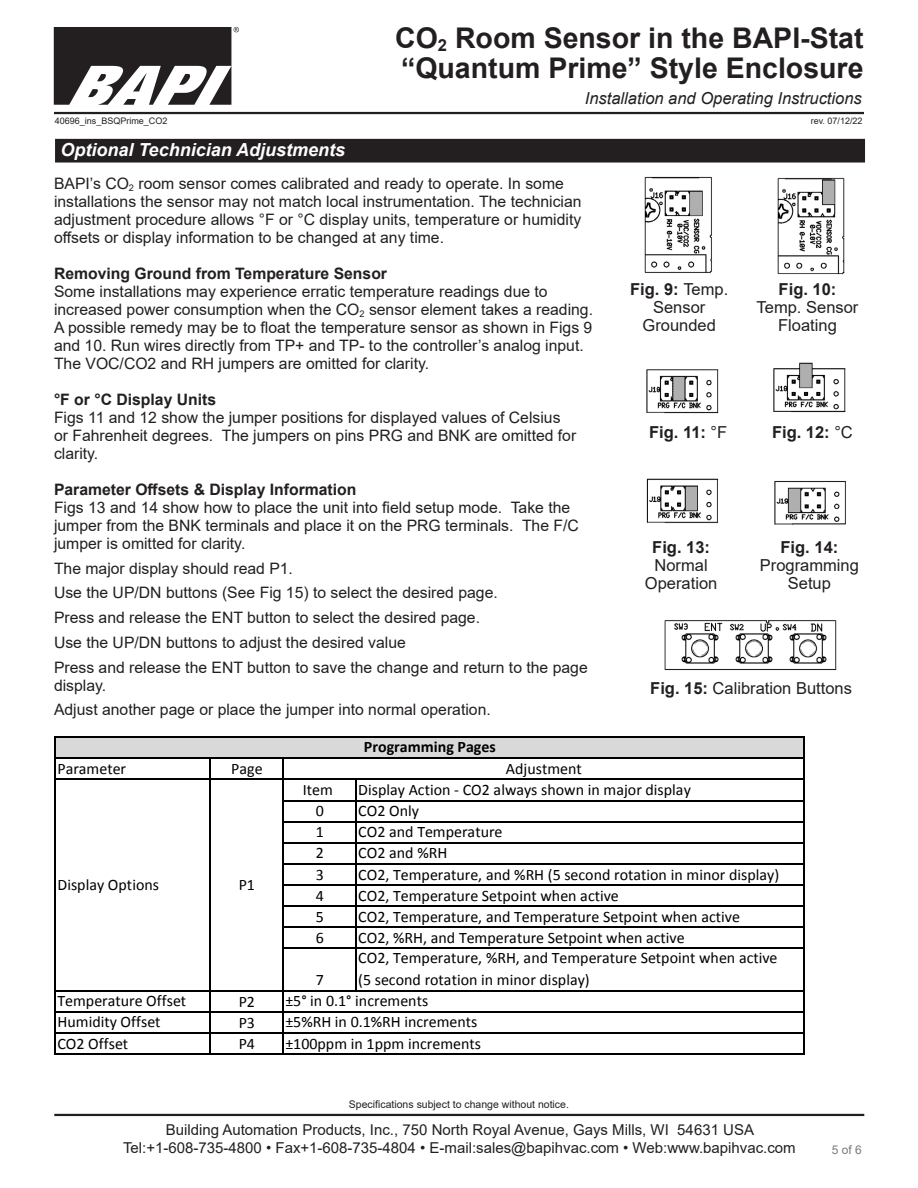
<style>
.page{position:relative;width:918px;height:1188px;background:#fff}
.page>*{position:absolute;margin:0;border:0;box-sizing:border-box;transform-origin:0 0}
.t1{font:700 28.5px/30px "Arial";color:#231f20}
.Datasheet_Section_Ti{font:italic 700 18px "Arial";color:#fff}
.t2{font:16.5px/18px "Arial";color:#231f20;text-align:center}
.t3{font:italic 16.5px "Arial";color:#231f20}
.t4{font:700 16.5px "Arial";color:#231f20}
.t5{font:15.9px/21.1px "Calibri";color:#000}
.t6{font:700 15.9px "Calibri";color:#000}
.t7{font:15.75px/18px "Arial";color:#231f20}
.t8{font:700 15.75px "Arial";color:#231f20}
.t9{font:15px/18px "Arial";color:#231f20;text-align:center}
.t10{font:12px "Arial";color:#787a7d}
.t11{font:10.5px "Arial";color:#231f20}
.t12{font:9px "Arial";color:#231f20}
.s1{font-weight:700}
.s2{font-weight:400}
</style>
<div class="page">
<hr style="left:54px;top:1114px;width:810px;height:2px;background:#231f20">
<hr style="left:54px;top:112px;width:810px;height:2px;background:#231f20">
<img style="left:53px;top:26px;width:186px;height:79px">
<img style="left:644px;top:176px;width:68px;height:98px">
<img style="left:777px;top:177px;width:68px;height:98px">
<img style="left:646px;top:369px;width:73px;height:45px">
<img style="left:773px;top:362px;width:73px;height:51px">
<img style="left:646px;top:478px;width:73px;height:46px">
<img style="left:774px;top:481px;width:72px;height:44px">
<div style="left:56px;top:140px;width:808px;height:22px;background:#231f20"></div>
<div style="left:55px;top:139px;width:810px;height:24px;border:2px solid #231f20"></div>
<img style="left:664px;top:620px;width:173px;height:51px">
<div style="left:55px;top:738px;width:749px;height:21px;background:#d9d9d9"></div>
<hr style="left:54px;top:736px;width:1px;height:319px;background:#000">
<hr style="left:803px;top:738px;width:2px;height:317px;background:#000">
<hr style="left:209px;top:759px;width:1px;height:296px;background:#000">
<hr style="left:282px;top:759px;width:1px;height:296px;background:#000">
<hr style="left:355px;top:780px;width:1px;height:211px;background:#000">
<hr style="left:55px;top:737px;width:750px;height:1px;background:#000">
<hr style="left:55px;top:758px;width:750px;height:1px;background:#000">
<hr style="left:55px;top:779px;width:750px;height:1px;background:#000">
<hr style="left:283px;top:800px;width:522px;height:1px;background:#000">
<hr style="left:283px;top:821px;width:522px;height:1px;background:#000">
<hr style="left:283px;top:842px;width:522px;height:2px;background:#000">
<hr style="left:283px;top:863px;width:522px;height:2px;background:#000">
<hr style="left:283px;top:884px;width:522px;height:2px;background:#000">
<hr style="left:283px;top:905px;width:522px;height:2px;background:#000">
<hr style="left:283px;top:927px;width:522px;height:1px;background:#000">
<hr style="left:283px;top:948px;width:522px;height:1px;background:#000">
<hr style="left:55px;top:990px;width:750px;height:1px;background:#000">
<hr style="left:55px;top:1011px;width:750px;height:1px;background:#000">
<hr style="left:55px;top:1032px;width:750px;height:2px;background:#000">
<hr style="left:55px;top:1053px;width:750px;height:2px;background:#000">
<h1 class="t1" style="left:395px;top:23px;width:470px">CO<sub>2</sub> Room Sensor in the BAPI-Stat “Quantum Prime” Style Enclosure</h1>
<p class="t12" style="left:55px;top:114px;width:114px">40696_ins_BSQPrime_CO2</p>
<p class="Datasheet_Section_Ti" style="left:60px;top:138px;width:286px">Optional Technician Adjustments</p>
<p class="t3" style="left:585px;top:87px;width:278px">Installation and Operating Instructions</p>
<p class="t12" style="left:811px;top:114px;width:53px">rev. 07/12/22</p>
<p class="t7" style="left:54px;top:174px;width:529px">BAPI’s CO<sub>2</sub> room sensor comes calibrated and ready to operate. In some installations the sensor may not match local instrumentation. The technician adjustment procedure allows °F or °C display units, temperature or humidity offsets or display information to be changed at any time.</p>
<p class="t8" style="left:54px;top:262px;width:335px">Removing Ground from Temperature Sensor</p>
<p class="t7" style="left:54px;top:282px;width:495px">Some installations may experience erratic temperature readings due to</p>
<p class="t7" style="left:54px;top:300px;width:541px">increased power consumption when the CO<sub>2</sub> sensor element takes a reading.</p>
<p class="t7" style="left:54px;top:318px;width:540px">A possible remedy may be to float the temperature sensor as shown in Figs 9</p>
<p class="t7" style="left:54px;top:336px;width:531px">and 10. Run wires directly from TP+ and TP- to the controller’s analog input.</p>
<p class="t7" style="left:54px;top:354px;width:377px">The VOC/CO2 and RH jumpers are omitted for clarity.</p>
<p class="t8" style="left:54px;top:388px;width:164px">°F or °C Display Units</p>
<p class="t7" style="left:54px;top:408px;width:524px">Figs 11 and 12 show the jumper positions for displayed values of Celsius or Fahrenheit degrees. The jumpers on pins PRG and BNK are omitted for clarity.</p>
<p class="t8" style="left:54px;top:478px;width:304px">Parameter Offsets &amp; Display Information</p>
<p class="t7" style="left:54px;top:498px;width:526px">Figs 13 and 14 show how to place the unit into field setup mode. Take the jumper from the BNK terminals and place it on the PRG terminals. The F/C jumper is omitted for clarity.</p>
<p class="t7" style="left:54px;top:559px;width:240px">The major display should read P1.</p>
<p class="t7" style="left:54px;top:584px;width:445px">Use the UP/DN buttons (See Fig 15) to select the desired page.</p>
<p class="t7" style="left:54px;top:609px;width:428px">Press and release the ENT button to select the desired page.</p>
<p class="t7" style="left:54px;top:633px;width:353px">Use the UP/DN buttons to adjust the desired value</p>
<p class="t7" style="left:54px;top:658px;width:535px">Press and release the ENT button to save the change and return to the page display.</p>
<p class="t7" style="left:54px;top:701px;width:438px">Adjust another page or place the jumper into normal operation.</p>
<p class="t5" style="left:57px;top:758px;width:70px">Parameter</p>
<p class="t5" style="left:231px;top:759px;width:33px">Page</p>
<p class="t6" style="left:364px;top:737px;width:133px">Programming Pages</p>
<p class="t5" style="left:506px;top:758px;width:77px">Adjustment</p>
<p class="t2" style="left:630px;top:280px;width:100px"><span class="s1">Fig. 9:</span> Temp.<br>Sensor<br>Grounded</p>
<p class="t2" style="left:757px;top:280px;width:103px"><span class="s1">Fig. 10:<br></span>Temp. Sensor<br>Floating</p>
<p class="t4" style="left:649px;top:420px;width:80px">Fig. 11: <span class="s2">°F</span></p>
<p class="t4" style="left:772px;top:420px;width:82px">Fig. 12: <span class="s2">°C</span></p>
<p class="t2" style="left:645px;top:538px;width:74px"><span class="s1">Fig. 13:<br></span>Normal<br>Operation</p>
<p class="t2" style="left:760px;top:538px;width:101px"><span class="s1">Fig. 14:<br></span>Programming<br>Setup</p>
<p class="t2" style="left:650px;top:679px;width:203px"><span class="s1">Fig. 15:</span> Calibration Buttons</p>
<p class="t5" style="left:57px;top:874px;width:103px">Display Options</p>
<p class="t5" style="left:239px;top:874px;width:18px">P1</p>
<p class="t5" style="left:57px;top:990px;width:130px">Temperature Offset</p>
<p class="t5" style="left:239px;top:991px;width:18px">P2</p>
<p class="t5" style="left:57px;top:1012px;width:105px">Humidity Offset</p>
<p class="t5" style="left:239px;top:1012px;width:18px">P3</p>
<p class="t5" style="left:57px;top:1033px;width:72px">CO2 Offset</p>
<p class="t5" style="left:239px;top:1033px;width:18px">P4</p>
<p class="t5" style="left:303px;top:780px;width:32px">Item</p>
<p class="t5" style="left:358px;top:779px;width:334px">Display Action - CO2 always shown in major display</p>
<p class="t5" style="left:316px;top:800px;width:10px">0</p>
<p class="t5" style="left:358px;top:800px;width:62px">CO2 Only</p>
<p class="t5" style="left:316px;top:822px;width:10px">1</p>
<p class="t5" style="left:358px;top:822px;width:146px">CO2 and Temperature</p>
<p class="t5" style="left:316px;top:843px;width:10px">2</p>
<p class="t5" style="left:358px;top:843px;width:91px">CO2 and %RH</p>
<p class="t5" style="left:316px;top:864px;width:10px">3</p>
<p class="t5" style="left:358px;top:864px;width:422px">CO2, Temperature, and %RH (5 second rotation in minor display)</p>
<p class="t5" style="left:316px;top:885px;width:10px">4</p>
<p class="t5" style="left:358px;top:885px;width:262px">CO2, Temperature Setpoint when active</p>
<p class="t5" style="left:316px;top:906px;width:10px">5</p>
<p class="t5" style="left:358px;top:906px;width:383px">CO2, Temperature, and Temperature Setpoint when active</p>
<p class="t5" style="left:316px;top:927px;width:10px">6</p>
<p class="t5" style="left:358px;top:927px;width:328px">CO2, %RH, and Temperature Setpoint when active</p>
<p class="t5" style="left:316px;top:969px;width:10px">7</p>
<p class="t5" style="left:358px;top:948px;width:421px">CO2, Temperature, %RH, and Temperature Setpoint when active (5 second rotation in minor display)</p>
<p class="t5" style="left:285px;top:990px;width:197px">±5° in 0.1° increments<br>±5%RH in 0.1%RH increments ±100ppm in 1ppm increments</p>
<p class="t11" style="left:349px;top:1097px;width:222px">Specifications subject to change without notice.</p>
<p class="t9" style="left:123px;top:1121px;width:674px">Building Automation Products, Inc., 750 North Royal Avenue, Gays Mills, WI 54631 USA<br>Tel:+1-608-735-4800 • Fax+1-608-735-4804 • E-mail:sales@bapihvac.com • Web:www.bapihvac.com</p>
<p class="t10" style="left:832px;top:1142px;width:32px">5 of 6</p>
</div>
